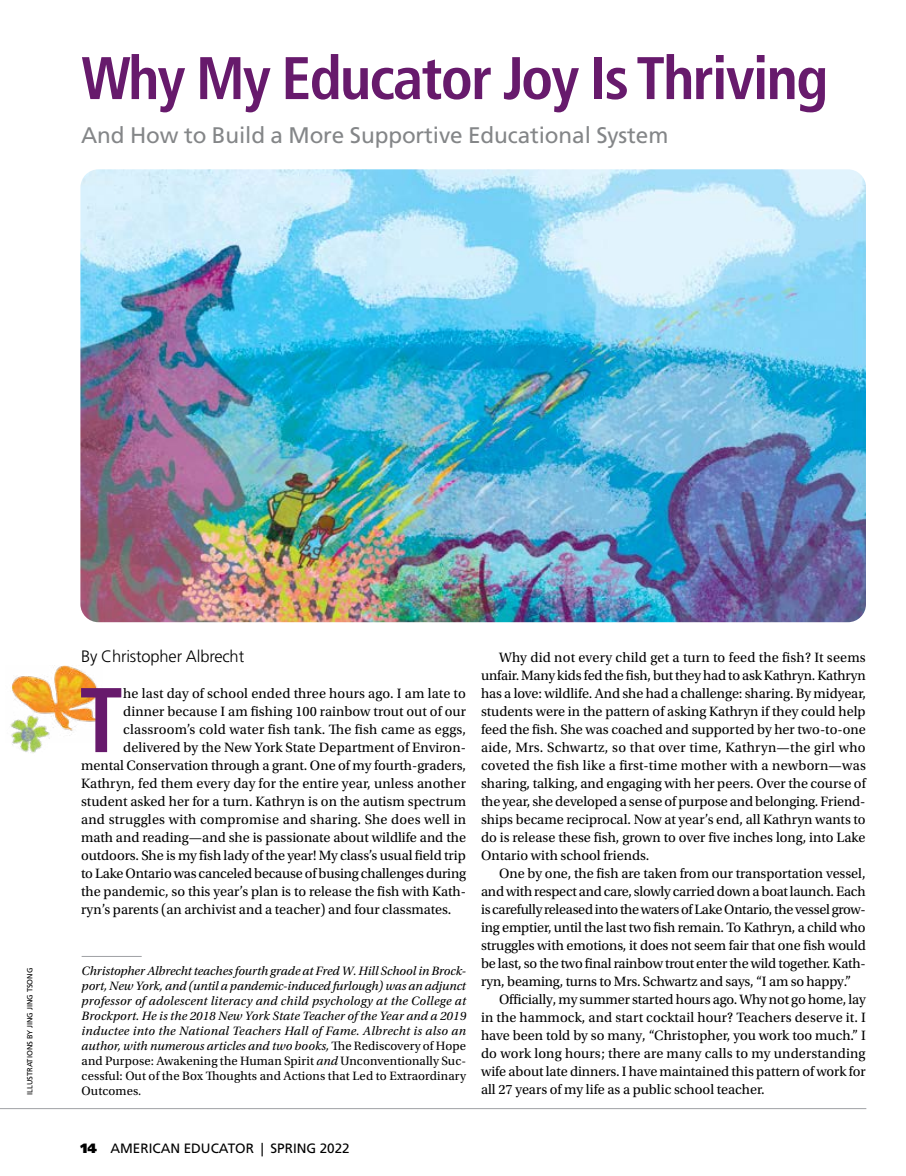
<style>
.page{position:relative;width:906px;height:1176px;background:#fff}
.page>*{position:absolute;margin:0;border:0;box-sizing:border-box;transform-origin:0 0}
.t1{font:700 condensed 91.65px "Frutiger LT Std";color:#671a6c}
.t2{font:700 condensed 60px "Frutiger LT Std";letter-spacing:-.03em;color:#671a6c}
.t3{font:22.5px "Frutiger LT Std";letter-spacing:-.005em;color:#848688}
.t4{font:300 16.5px "Frutiger LT Std";letter-spacing:-.01em;color:#000}
.t5{font:14.25px/18px "Utopia Std";color:#000;text-align:justify}
.t6{font:13.5px "Frutiger LT Std";color:#000}
.t7{font:italic 12.75px/15px "Utopia Std";letter-spacing:.005em;color:#000;text-align:justify}
.t8{font:12.75px "Utopia Std";letter-spacing:.01em;color:#000}
.t9{font:7.5px "Frutiger LT Std";color:#000}
.s1{font-style:normal}
.s2{font-style:italic}
.s3{font-weight:900}
</style>
<div class="page">
<hr style="left:0;top:1107px;width:865px;height:1px;background:#9fa1a4">
<img style="left:11px;top:665px;width:91px;height:71px">
<img style="left:80px;top:169px;width:785px;height:453px">
<hr style="left:82px;top:955px;width:60px;height:1px;background:#9fa1a4">
<img style="left:10px;top:703px;width:56px;height:50px">
<h2 class="t2" style="left:81px;top:43px;width:748px">Why My Educator Joy Is Thriving</h2>
<h3 class="t3" style="left:81px;top:121px;width:588px">And How to Build a More Supportive Educational System</h3>
<p class="t9" style="left:26px;top:1094px;width:128px;rotate:-90deg">ILLUSTRATIONS BY JING JING TSONG</p>
<p class="t4" style="left:81px;top:646px;width:164px">By Christopher Albrecht</p>
<h1 class="t1" style="left:79px;top:665px;width:46px">T</h1>
<p class="t5" style="left:123px;top:684px;width:344px">he last day of school ended three hours ago. I am late to</p>
<p class="t5" style="left:123px;top:702px;width:344px">dinner because I am fishing 100 rainbow trout out of our</p>
<p class="t5" style="left:123px;top:720px;width:344px">classroom’s cold water fish tank. The fish came as eggs,</p>
<p class="t5" style="left:123px;top:738px;width:344px">delivered by the New York State Department of Environ-</p>
<p class="t5" style="left:81px;top:756px;width:386px">mental Conservation through a grant. One of my fourth-graders,</p>
<p class="t5" style="left:81px;top:774px;width:386px">Kathryn, fed them every day for the entire year, unless another</p>
<p class="t5" style="left:81px;top:792px;width:386px">student asked her for a turn. Kathryn is on the autism spectrum</p>
<p class="t5" style="left:81px;top:810px;width:386px">and struggles with compromise and sharing. She does well in</p>
<p class="t5" style="left:81px;top:828px;width:386px">math and reading—and she is passionate about wildlife and the</p>
<p class="t5" style="left:81px;top:846px;width:386px">outdoors. She is my fish lady of the year! My class’s usual field trip</p>
<p class="t5" style="left:81px;top:864px;width:386px">to Lake Ontario was canceled because of busing challenges during</p>
<p class="t5" style="left:81px;top:882px;width:386px">the pandemic, so this year’s plan is to release the fish with Kath-</p>
<p class="t5" style="left:81px;top:900px;width:371px">ryn’s parents (an archivist and a teacher) and four classmates.</p>
<p class="t7" style="left:82px;top:963px;width:386px">Christopher Albrecht teaches fourth grade at Fred W. Hill School in Brock&shy;port, New York, and (until a pandemic-induced furlough) was an adjunct professor of adolescent literacy and child psychology at the College at Brockport. He is the 2018 New York State Teacher of the Year and a 2019 inductee into the National Teachers Hall of Fame. Albrecht is also an author, with numerous articles and two books, <span class="s1">The Rediscovery of Hope and Purpose: Awakening the Human Spirit</span> and <span class="s1">Unconventionally Suc&shy;cessful: Out of the Box Thoughts and Actions that Led to Extraordinary</span></p>
<p class="t8" style="left:82px;top:1083px;width:62px">Outcomes<span class="s2">.</span></p>
<p class="t5" style="left:481px;top:648px;width:386px;text-indent:18px">Why did not every child get a turn to feed the fish? It seems unfair. Many kids fed the fish, but they had to ask Kathryn. Kathryn has a love: wildlife. And she had a challenge: sharing. By midyear, students were in the pattern of asking Kathryn if they could help feed the fish. She was coached and supported by her two-to-one aide, Mrs. Schwartz, so that over time, Kathryn—the girl who coveted the fish like a first-time mother with a newborn—was sharing, talking, and engaging with her peers. Over the course of the year, she developed a sense of purpose and belonging. Friend&shy;ships became reciprocal. Now at year’s end, all Kathryn wants to do is release these fish, grown to over five inches long, into Lake Ontario with school friends.</p>
<p class="t5" style="left:481px;top:864px;width:386px;text-indent:18px">One by one, the fish are taken from our transportation vessel, and with respect and care, slowly carried down a boat launch. Each is carefully released into the waters of Lake Ontario, the vessel grow&shy;ing emptier, until the last two fish remain. To Kathryn, a child who struggles with emotions, it does not seem fair that one fish would be last, so the two final rainbow trout enter the wild together. Kath&shy;ryn, beaming, turns to Mrs. Schwartz and says, “I am so happy.”</p>
<p class="t5" style="left:481px;top:990px;width:386px;text-indent:18px">Officially, my summer started hours ago. Why not go home, lay in the hammock, and start cocktail hour? Teachers deserve it. I have been told by so many, “Christopher, you work too much.” I do work long hours; there are many calls to my understanding wife about late dinners. I have maintained this pattern of work for all 27 years of my life as a public school teacher.</p>
<p class="t6" style="left:80px;top:1139px;width:271px"><span class="s3">14</span> AMERICAN EDUCATOR | SPRING 2022</p>
</div>
